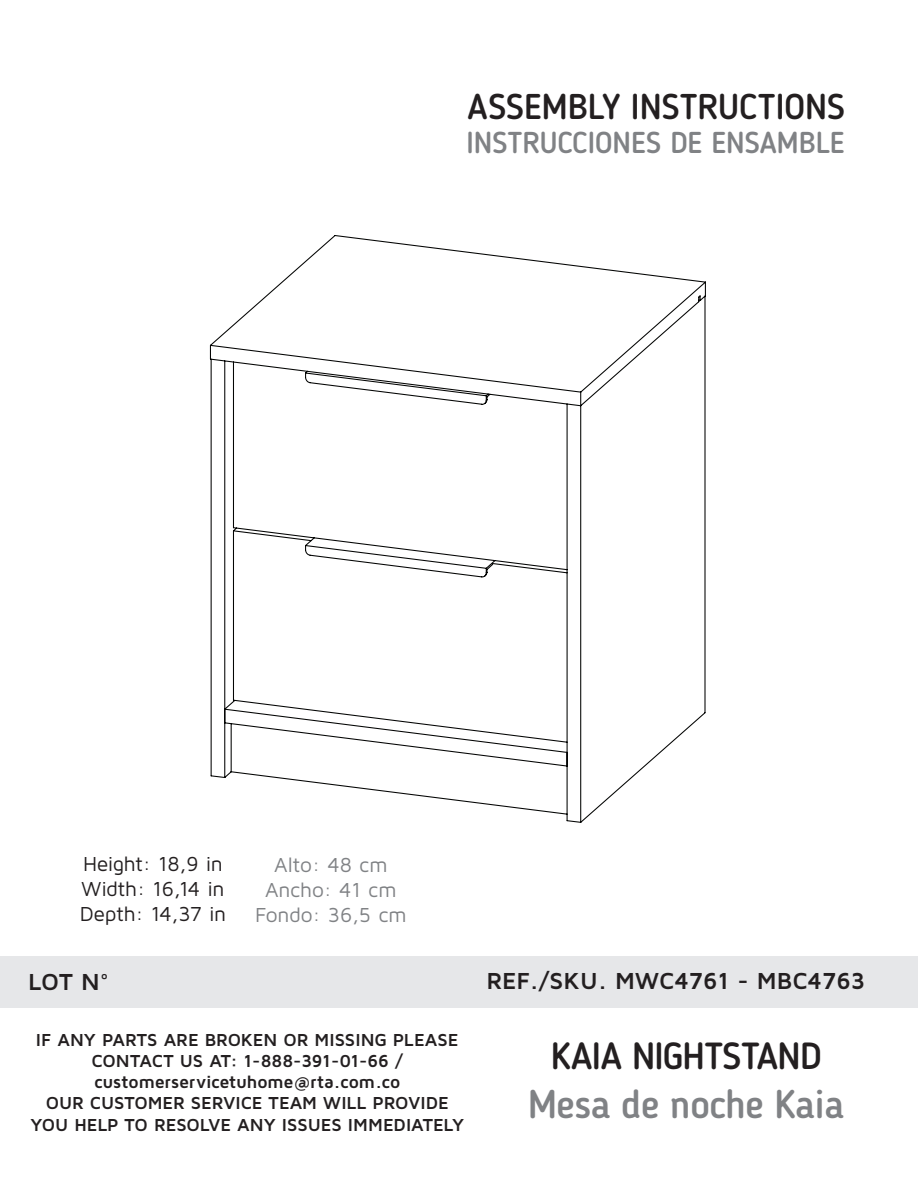
<style>
.page{position:relative;width:918px;height:1188px;background:#fff}
.page>*{position:absolute;margin:0;border:0;box-sizing:border-box;transform-origin:0 0}
.t1{font:500 39.6px "Blogger Sans";letter-spacing:-.015em;color:#808285}
.t2{font:500 37.5px "Blogger Sans";letter-spacing:-.015em;color:#231f20}
.t3{font:500 35.55px "Blogger Sans";color:#231f20}
.t4{font:500 30px "Blogger Sans";color:#808285}
.t5{font:700 24px "Maven Pro";color:#231f20}
.t6{font:21px/24.6px "Maven Pro";letter-spacing:-.02em;color:#231f20}
.t7{font:21px/24.6px "Maven Pro";letter-spacing:-.01em;color:#808285;text-align:center}
.t8{font:700 18px/21.1px "Maven Pro";letter-spacing:-.005em;color:#231f20;text-align:center}
</style>
<div class="page">
<div style="left:0;top:956px;width:918px;height:51px;background:#e6e7e9"></div>
<svg style="left:209px;top:235px;width:497px;height:588px"></svg>
<h3 class="t3" style="left:468px;top:92px;width:379px">ASSEMBLY INSTRUCTIONS</h3>
<h3 class="t4" style="left:466px;top:130px;width:380px">INSTRUCCIONES DE ENSAMBLE</h3>
<p class="t6" style="left:80px;top:851px;width:148px">Height: 18,9 in<br>Width: 16,14 in<br>Depth: 14,37 in</p>
<h3 class="t5" style="left:28px;top:967px;width:83px">LOT N°</h3>
<p class="t7" style="left:255px;top:852px;width:153px">Alto: 48 cm<br>Ancho: 41 cm<br>Fondo: 36,5 cm</p>
<h3 class="t5" style="left:486px;top:966px;width:380px">REF./SKU. MWC4761 - MBC4763</h3>
<p class="t8" style="left:30px;top:1029px;width:435px">IF ANY PARTS ARE BROKEN OR MISSING PLEASE CONTACT US AT: 1-888-391-01-66 / customerservicetuhome@rta.com.co<br>OUR CUSTOMER SERVICE TEAM WILL PROVIDE YOU HELP TO RESOLVE ANY ISSUES IMMEDIATELY</p>
<h2 class="t2" style="left:551px;top:1041px;width:272px">KAIA NIGHTSTAND</h2>
<h1 class="t1" style="left:528px;top:1088px;width:317px">Mesa de noche Kaia</h1>
</div>
